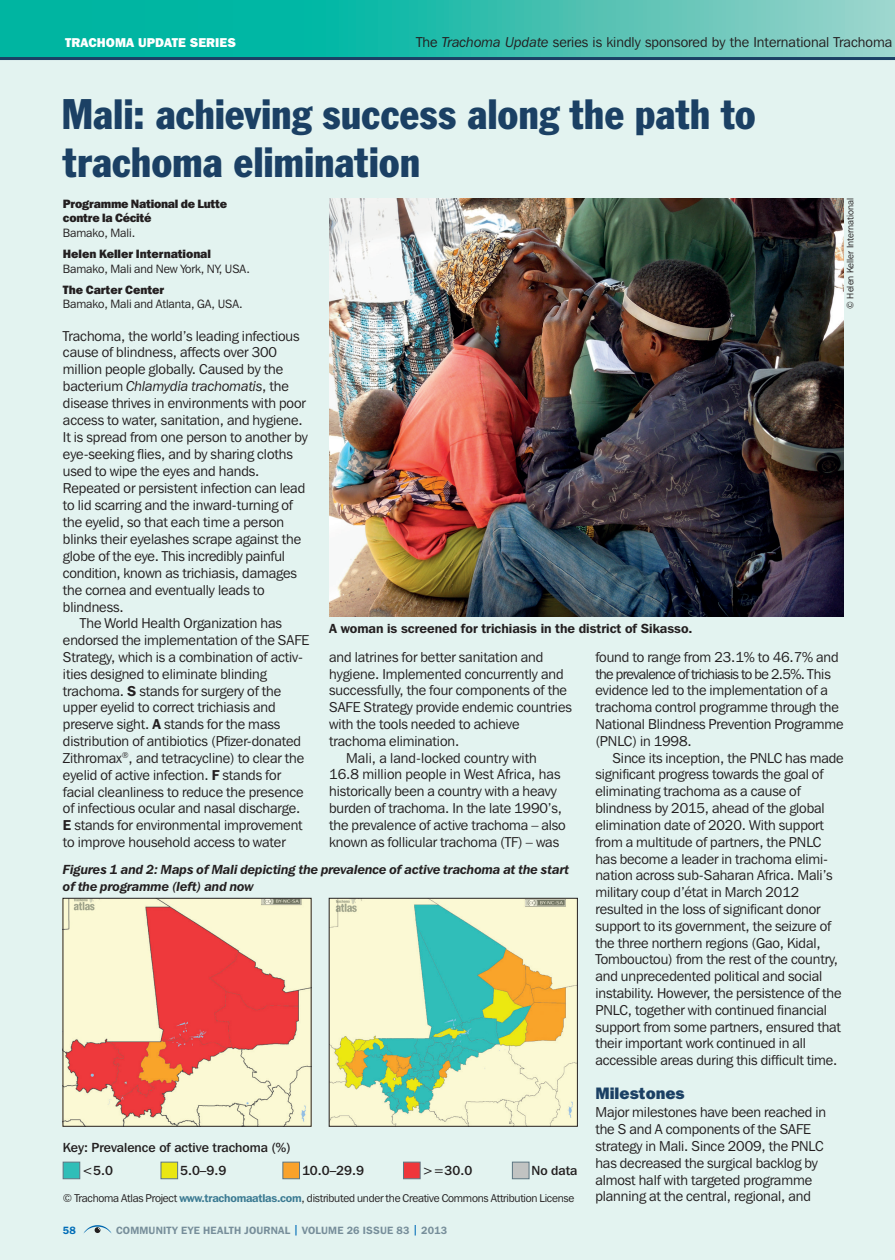
<style>
.page{position:relative;width:895px;height:1260px;background:#fff}
.page>*{position:absolute;margin:0;border:0;box-sizing:border-box;transform-origin:0 0}
.t1{font:condensed 42px/48px "Franklin Gothic BT";letter-spacing:-.005em;color:#1b4064}
.t2{font:800 16.5px "Franklin Gothic IT Cby BT";color:#1b4064}
.t3{font:14.25px/16.8px "Franklin Gothic IT Cby BT";letter-spacing:-.005em;color:#231f20}
.t4{font:italic 14.25px "Franklin Gothic IT Cby BT";letter-spacing:-.005em;color:#231f20}
.t5{font:italic 600 13.2px/16.8px "Franklin Gothic IT Cby BT";letter-spacing:-.005em;color:#231f20}
.t6{font:500 13.2px "Franklin Gothic IT Cby BT";color:#231f20}
.t7{font:600 13.2px "Franklin Gothic IT Cby BT";color:#231f20}
.t8{font:800 12.75px "Franklin Gothic IT Cby BT";color:#fff}
.t9{font:800 12px/14.4px "Franklin Gothic IT Cby BT";letter-spacing:-.005em;color:#231f20}
.t10{font:12px "Franklin Gothic IT Cby BT";letter-spacing:-.005em;color:#231f20}
.t11{font:11.25px "Franklin Gothic IT Cby BT";letter-spacing:-.02em;color:#231f20}
.t12{font:600 10.5px "Franklin Gothic IT Cby BT";letter-spacing:.02em;color:#778e9a}
.t13{font:600 10.5px "Franklin Gothic IT Cby BT";color:#006cb7}
.t14{font:9.3px "Franklin Gothic IT Cby BT";color:#231f20}
.s1{font-style:italic}
.s2{font-style:normal}
.s3{font-weight:600}
.s4{font-weight:600;color:#3c7b93}
.s5{color:#006cb7}
</style>
<div class="page">
<div style="left:0;top:0;width:894px;height:1260px;background:#e3f3f0"></div>
<svg style="left:0;top:0;width:894px;height:57px;background:#34beae"></svg>
<hr style="left:0;top:57px;width:894px;height:3px;background:#1b4064">
<svg style="left:83px;top:1225px;width:29px;height:9px"></svg>
<img style="left:65px;top:900px;width:244px;height:225px">
<div style="left:63px;top:898px;width:248px;height:229px;border:1px solid #231f20"></div>
<img style="left:331px;top:900px;width:244px;height:225px">
<div style="left:329px;top:898px;width:248px;height:229px;border:1px solid #231f20"></div>
<img style="left:329px;top:198px;width:514px;height:419px">
<div style="left:63px;top:1162px;width:17px;height:17px;background:#30beb8;border:1px solid #5d7682"></div>
<div style="left:161px;top:1162px;width:17px;height:17px;background:#eae712;border:1px solid #5d7682"></div>
<div style="left:283px;top:1162px;width:17px;height:17px;background:#f9a22b;border:1px solid #5d7682"></div>
<div style="left:403px;top:1162px;width:17px;height:17px;background:#ee363b;border:1px solid #5d7682"></div>
<div style="left:512px;top:1162px;width:17px;height:17px;background:#c1c3c2;border:1px solid #5d7682"></div>
<p class="t8" style="left:65px;top:34px;width:172px">TRACHOMA UPDATE SERIES</p>
<p class="t3" style="left:416px;top:33px;width:477px">The <span class="s1">Trachoma Update</span> series is kindly sponsored by the International Trachoma</p>
<h1 class="t1" style="left:61px;top:88px;width:696px">Mali: achieving success along the path to trachoma elimination</h1>
<p class="t14" style="left:844px;top:309px;width:112px;rotate:-90deg">© Helen Keller International</p>
<p class="t9" style="left:63px;top:196px;width:166px">Programme National de Lutte contre la Cécité</p>
<p class="t10" style="left:63px;top:225px;width:74px">Bamako, Mali.</p>
<p class="t9" style="left:63px;top:246px;width:150px">Helen Keller International</p>
<p class="t10" style="left:63px;top:261px;width:189px">Bamako, Mali and New York, NY, USA.</p>
<p class="t9" style="left:63px;top:282px;width:103px">The Carter Center</p>
<p class="t10" style="left:63px;top:297px;width:181px">Bamako, Mali and Atlanta, GA, USA.</p>
<p class="t3" style="left:63px;top:327px;width:238px">Trachoma, the world’s leading infectious</p>
<p class="t3" style="left:63px;top:344px;width:216px">cause of blindness, affects over 300</p>
<p class="t3" style="left:63px;top:361px;width:222px">million people globally. Caused by the</p>
<p class="t4" style="left:63px;top:378px;width:227px"><span class="s2">bacterium</span> Chlamydia trachomatis<span class="s2">, the</span></p>
<p class="t3" style="left:63px;top:395px;width:244px">disease thrives in environments with poor</p>
<p class="t3" style="left:63px;top:412px;width:241px">access to water, sanitation, and hygiene.</p>
<p class="t3" style="left:63px;top:429px;width:246px">It is spread from one person to another by</p>
<p class="t3" style="left:63px;top:446px;width:231px">eye-seeking flies, and by sharing cloths</p>
<p class="t3" style="left:63px;top:462px;width:198px">used to wipe the eyes and hands.</p>
<p class="t3" style="left:63px;top:479px;width:244px">Repeated or persistent infection can lead</p>
<p class="t3" style="left:63px;top:496px;width:231px">to lid scarring and the inward-turning of</p>
<p class="t3" style="left:63px;top:513px;width:223px">the eyelid, so that each time a person</p>
<p class="t3" style="left:63px;top:530px;width:240px">blinks their eyelashes scrape against the</p>
<p class="t3" style="left:63px;top:547px;width:223px">globe of the eye. This incredibly painful</p>
<p class="t3" style="left:63px;top:564px;width:235px">condition, known as trichiasis, damages</p>
<p class="t3" style="left:63px;top:581px;width:203px">the cornea and eventually leads to</p>
<p class="t3" style="left:63px;top:598px;width:62px">blindness.</p>
<p class="t3" style="left:80px;top:615px;width:203px">The World Health Organization has</p>
<p class="t3" style="left:63px;top:632px;width:248px">endorsed the implementation of the SAFE</p>
<p class="t3" style="left:63px;top:648px;width:242px">Strategy, which is a combination of activ-</p>
<p class="t3" style="left:63px;top:665px;width:205px">ities designed to eliminate blinding</p>
<p class="t3" style="left:63px;top:682px;width:220px">trachoma. <span class="s3">S</span> stands for surgery of the</p>
<p class="t3" style="left:63px;top:699px;width:214px">upper eyelid to correct trichiasis and</p>
<p class="t3" style="left:63px;top:716px;width:219px">preserve sight. <span class="s3">A</span> stands for the mass</p>
<p class="t3" style="left:63px;top:732px;width:240px">distribution of antibiotics (Pfizer-donated</p>
<p class="t3" style="left:63px;top:749px;width:243px">Zithromax<sup>®</sup>, and tetracycline) to clear the</p>
<p class="t3" style="left:63px;top:766px;width:220px">eyelid of active infection. <span class="s3">F</span> stands for</p>
<p class="t3" style="left:63px;top:783px;width:242px">facial cleanliness to reduce the presence</p>
<p class="t3" style="left:63px;top:800px;width:239px">of infectious ocular and nasal discharge.</p>
<p class="t3" style="left:63px;top:817px;width:241px"><span class="s3">E</span> stands for environmental improvement</p>
<p class="t3" style="left:63px;top:833px;width:224px">to improve household access to water</p>
<p class="t7" style="left:329px;top:620px;width:365px">A woman is screened for trichiasis in the district of Sikasso.</p>
<p class="t3" style="left:595px;top:648px;width:250px">found to range from 23.1% to 46.7% and the prevalence of trichiasis to be 2.5%. This evidence led to the implementation of a trachoma control programme through the National Blindness Prevention Programme (PNLC) in 1998.</p>
<p class="t3" style="left:595px;top:749px;width:250px;text-indent:17px">Since its inception, the PNLC has made significant progress towards the goal of eliminating trachoma as a cause of blindness by 2015, ahead of the global elimination date of 2020. With support from a multitude of partners, the PNLC has become a leader in trachoma elimi&shy;nation across sub-Saharan Africa. Mali’s military coup d’état in March 2012 resulted in the loss of significant donor support to its government, the seizure of the three northern regions (Gao, Kidal, Tombouctou) from the rest of the country, and unprecedented political and social instability. However, the persistence of the PNLC, together with continued financial support from some partners, ensured that their important work continued in all accessible areas during this difficult time.</p>
<p class="t2" style="left:595px;top:1083px;width:91px">Milestones</p>
<p class="t3" style="left:595px;top:1104px;width:232px">Major milestones have been reached in the S and A components of the SAFE strategy in Mali. Since 2009, the PNLC has decreased the surgical backlog by almost half with targeted programme planning at the central, regional, and</p>
<p class="t3" style="left:329px;top:648px;width:215px">and latrines for better sanitation and</p>
<p class="t3" style="left:329px;top:665px;width:236px">hygiene. Implemented concurrently and</p>
<p class="t3" style="left:329px;top:682px;width:239px">successfully, the four components of the</p>
<p class="t3" style="left:329px;top:699px;width:244px">SAFE Strategy provide endemic countries</p>
<p class="t3" style="left:329px;top:715px;width:192px">with the tools needed to achieve</p>
<p class="t3" style="left:329px;top:732px;width:132px">trachoma elimination.</p>
<p class="t3" style="left:346px;top:749px;width:192px">Mali, a land-locked country with</p>
<p class="t3" style="left:329px;top:766px;width:233px">16.8 million people in West Africa, has</p>
<p class="t3" style="left:329px;top:783px;width:229px">historically been a country with a heavy</p>
<p class="t3" style="left:329px;top:799px;width:234px">burden of trachoma. In the late 1990’s,</p>
<p class="t3" style="left:329px;top:816px;width:238px">the prevalence of active trachoma – also</p>
<p class="t3" style="left:329px;top:833px;width:231px">known as follicular trachoma (TF) – was</p>
<p class="t5" style="left:63px;top:861px;width:507px">Figures 1 and 2: Maps of Mali depicting the prevalence of active trachoma at the start of the programme (left) and now</p>
<p class="t6" style="left:63px;top:1139px;width:229px">Key: Prevalence of active trachoma (%)</p>
<p class="t6" style="left:82px;top:1162px;width:32px">&lt;5.0</p>
<p class="t6" style="left:180px;top:1162px;width:48px">5.0–9.9</p>
<p class="t6" style="left:302px;top:1162px;width:63px">10.0–29.9</p>
<p class="t6" style="left:422px;top:1162px;width:51px">&gt;=30.0</p>
<p class="t6" style="left:531px;top:1162px;width:47px">No data</p>
<p class="t11" style="left:63px;top:1191px;width:513px">© Trachoma Atlas Project <span class="s4">www.trachomaatlas.com</span>, distributed under the Creative Commons Attribution License</p>
<p class="t13" style="left:63px;top:1224px;width:15px">58</p>
<p class="t12" style="left:116px;top:1224px;width:332px">COMMUNITY EYE HEALTH JOURNAL <span class="s5">|</span> VOLUME 26 ISSUE 83 <span class="s5">|</span> 2013</p>
</div>
